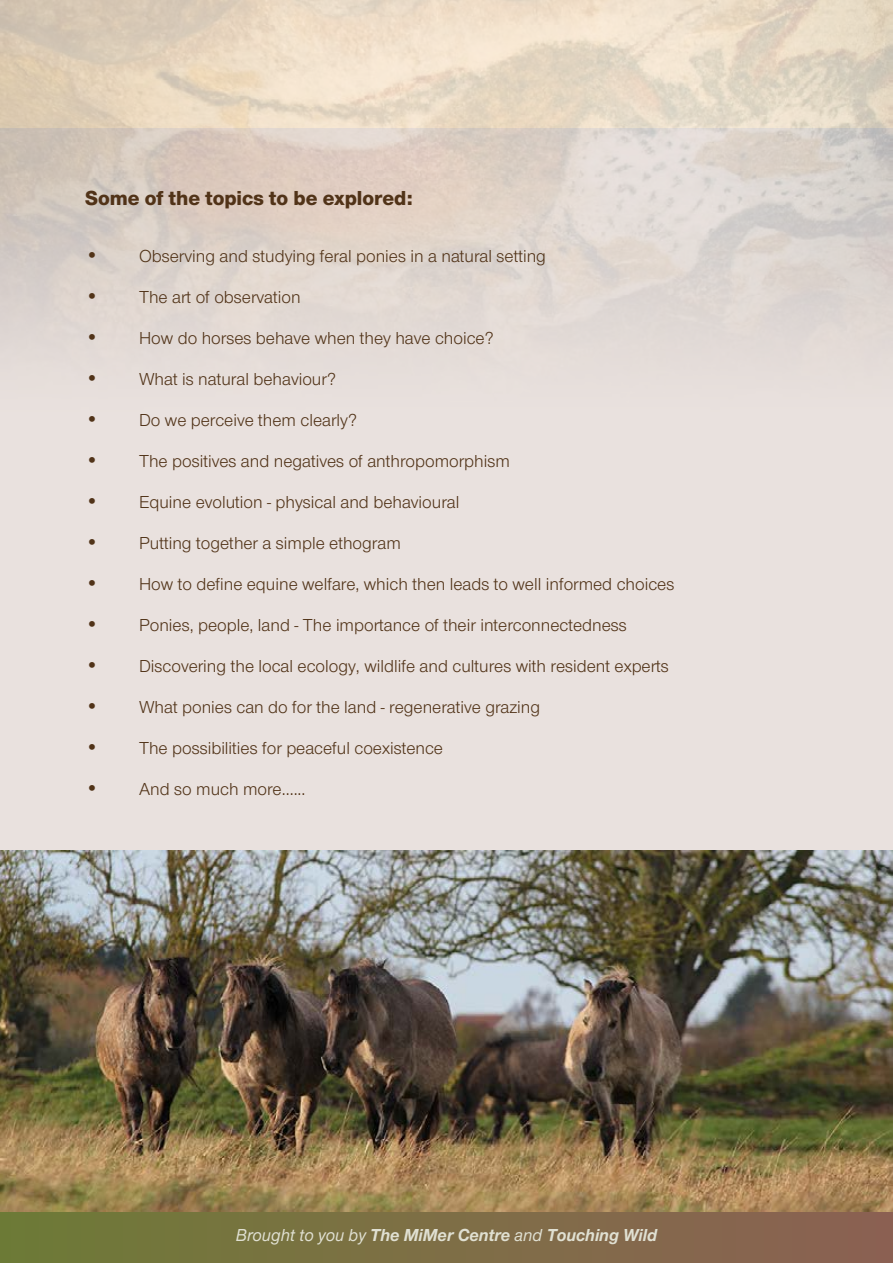
<style>
.page{position:relative;width:893px;height:1263px;background:#fff}
.page>*{position:absolute;margin:0;border:0;box-sizing:border-box;transform-origin:0 0}
.t1{font:800 21px "Helvetica 2";color:#513318}
.t2{font:18px "Helvetica 2";color:#513318}
.t3{font:italic 700 18px "Helvetica 2";color:#e0e0d2;scale:.96 1}
.s1{font-weight:800;font-size:21px}
.s2{font-weight:500}
</style>
<div class="page">
<div style="left:0;top:1212px;width:893px;height:51px;background:linear-gradient(to right,#6e7b37,#8c6154)"></div>
<div style="left:0;top:0;width:893px;height:1212px;background:#e9e1de"></div>
<img style="left:0;top:0;width:893px;height:348px">
<img style="left:0;top:850px;width:893px;height:362px">
<p class="t1" style="left:85px;top:185px;width:329px">Some of the topics to be explored:</p>
<p class="t2" style="left:85px;top:245px;width:462px"><span class="s1">•</span> Observing and studying feral ponies in a natural setting</p>
<p class="t2" style="left:85px;top:286px;width:217px"><span class="s1">•</span> The art of observation</p>
<p class="t2" style="left:85px;top:327px;width:410px"><span class="s1">•</span> How do horses behave when they have choice?</p>
<p class="t2" style="left:85px;top:368px;width:252px"><span class="s1">•</span> What is natural behaviour?</p>
<p class="t2" style="left:85px;top:409px;width:273px"><span class="s1">•</span> Do we perceive them clearly?</p>
<p class="t2" style="left:85px;top:450px;width:426px"><span class="s1">•</span> The positives and negatives of anthropomorphism</p>
<p class="t2" style="left:85px;top:491px;width:376px"><span class="s1">•</span> Equine evolution - physical and behavioural</p>
<p class="t2" style="left:85px;top:532px;width:317px"><span class="s1">•</span> Putting together a simple ethogram</p>
<p class="t2" style="left:85px;top:573px;width:591px"><span class="s1">•</span> How to define equine welfare, which then leads to well informed choices</p>
<p class="t2" style="left:85px;top:614px;width:543px"><span class="s1">•</span> Ponies, people, land - The importance of their interconnectedness</p>
<p class="t2" style="left:85px;top:655px;width:585px"><span class="s1">•</span> Discovering the local ecology, wildlife and cultures with resident experts</p>
<p class="t2" style="left:85px;top:696px;width:457px"><span class="s1">•</span> What ponies can do for the land - regenerative grazing</p>
<p class="t2" style="left:85px;top:737px;width:359px"><span class="s1">•</span> The possibilities for peaceful coexistence</p>
<p class="t2" style="left:85px;top:778px;width:222px"><span class="s1">•</span> And so much more......</p>
<p class="t3" style="left:236px;top:1224px;width:440px"><span class="s2">Brought to you by</span> The MiMer Centre <span class="s2">and</span> Touching Wild</p>
</div>
